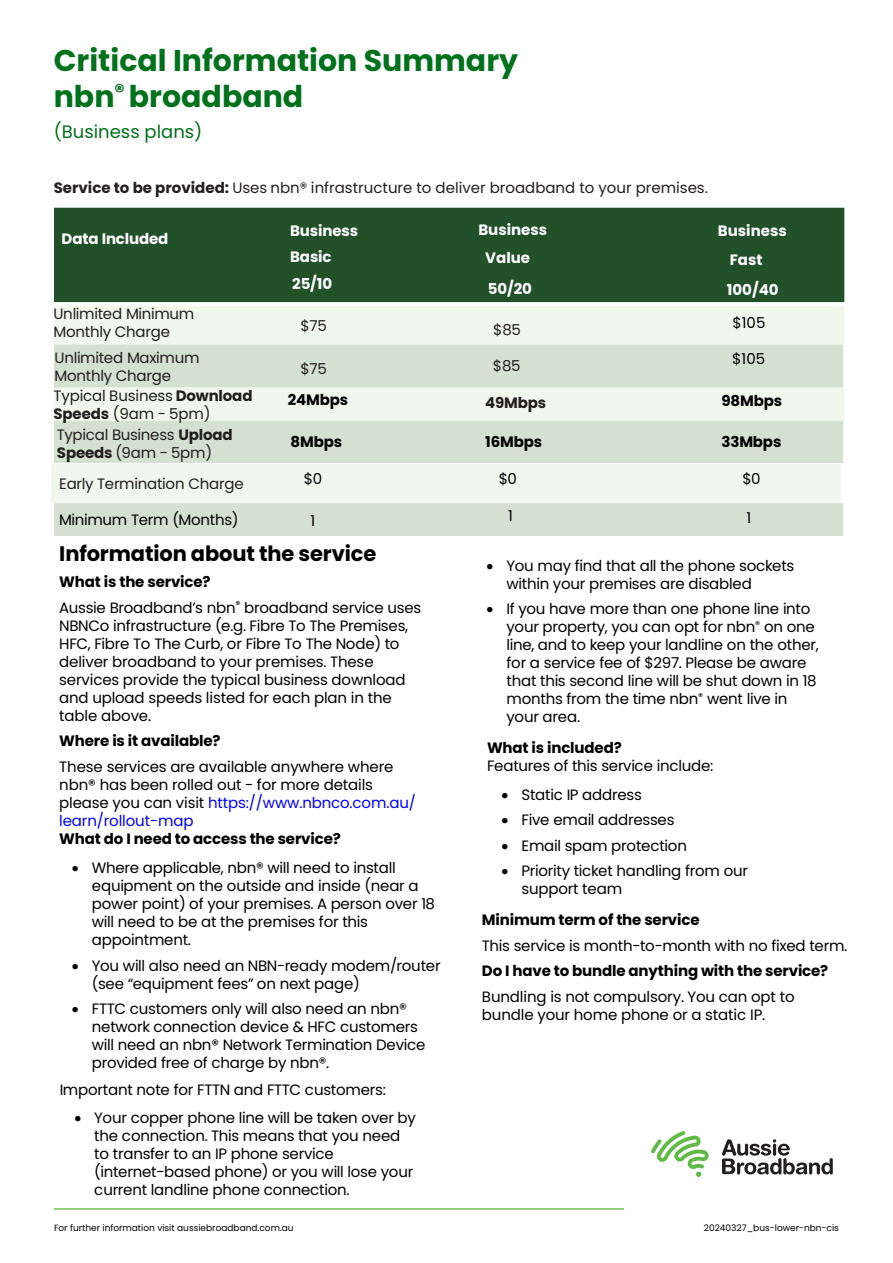
<style>
.page{position:relative;width:893px;height:1263px;background:#fff}
.page>*{position:absolute;margin:0;border:0;box-sizing:border-box;transform-origin:0 0}
.t1{font:700 30px/36px "Poppins";color:#01711b}
.t2{font:700 21px "Poppins";letter-spacing:-.005em;color:#000}
.t3{font:18px "Poppins";color:#01711b}
.t4{font:15px/18px "Poppins";letter-spacing:-.01em;color:#000}
.t5{font:15px/18px "Poppins";letter-spacing:-.015em;color:#221e1f}
.t6{font:700 15px "Poppins";letter-spacing:-.01em;color:#000}
.t7{font:15px "Poppins";color:#231f20}
.t8{font:700 15px/29.2px "Poppins";letter-spacing:-.01em;color:#fff}
.t9{font:700 15px "Poppins";letter-spacing:-.005em;color:#fff}
.t10{font:700 15px "Poppins";color:#231f20}
.t11{font:9px "Poppins";color:#000}
.s1{font-weight:700}
.s2{font-style:inherit}
.s3{color:#00f}
</style>
<div class="page">
<svg style="left:722px;top:1139px;width:111px;height:35px"></svg>
<svg style="left:651px;top:1131px;width:58px;height:46px"></svg>
<hr style="left:54px;top:1208px;width:570px;height:2px;background:#73c156">
<div style="left:54px;top:208px;width:790px;height:94px;background:#215029"></div>
<svg style="left:51px;top:306px;width:793px;height:230px;background:#e3ebde"></svg>
<h1 class="t1" style="left:54px;top:43px;width:466px">Critical Information Summary nbn<sup>®</sup> broadband</h1>
<p class="t3" style="left:54px;top:121px;width:150px">(Business plans)</p>
<p class="t7" style="left:54px;top:179px;width:656px"><span class="s1">Service to be provided:</span> Uses nbn® infrastructure to deliver broadband to your premises.</p>
<p class="t8" style="left:62px;top:224px;width:108px">Data Included</p>
<p class="t5" style="left:54px;top:305px;width:142px">Unlimited Minimum<br>Monthly Charge</p>
<p class="t5" style="left:55px;top:348px;width:146px">Unlimited Maximum<br>Monthly Charge</p>
<p class="t5" style="left:53px;top:387px;width:201px">Typical Business <span class="s1">Download<br>Speeds</span> (9am - 5pm)</p>
<p class="t5" style="left:57px;top:426px;width:177px">Typical Business <span class="s1">Upload<br>Speeds</span> (9am - 5pm)</p>
<p class="t5" style="left:59px;top:474px;width:186px">Early Termination Charge</p>
<p class="t4" style="left:59px;top:511px;width:181px">Minimum Term (Months)</p>
<p class="t8" style="left:478px;top:215px;width:70px">Business</p>
<p class="t9" style="left:485px;top:249px;width:46px">Value</p>
<p class="t8" style="left:290px;top:216px;width:69px">Business</p>
<p class="t9" style="left:290px;top:248px;width:43px">Basic</p>
<p class="t8" style="left:292px;top:269px;width:41px">25/10</p>
<p class="t8" style="left:488px;top:274px;width:46px">50/20</p>
<p class="t7" style="left:300px;top:317px;width:28px">$75</p>
<p class="t7" style="left:493px;top:321px;width:29px">$85</p>
<p class="t7" style="left:300px;top:360px;width:28px">$75</p>
<p class="t7" style="left:493px;top:357px;width:29px">$85</p>
<p class="t6" style="left:288px;top:391px;width:62px">24Mbps</p>
<p class="t6" style="left:291px;top:433px;width:53px">8Mbps</p>
<p class="t4" style="left:304px;top:470px;width:20px">$0</p>
<p class="t10" style="left:485px;top:394px;width:63px">4<span class="s2">9</span>Mbps</p>
<p class="t6" style="left:485px;top:433px;width:58px">16Mbps</p>
<p class="t4" style="left:499px;top:470px;width:20px">$0</p>
<p class="t4" style="left:311px;top:512px;width:6px">1</p>
<p class="t4" style="left:508px;top:506px;width:6px">1</p>
<p class="t8" style="left:727px;top:216px;width:61px;text-indent:-9px">Business<br>Fast<br>100/40</p>
<p class="t4" style="left:732px;top:313px;width:34px">$105</p>
<p class="t4" style="left:732px;top:350px;width:34px">$105</p>
<p class="t6" style="left:721px;top:392px;width:62px">98Mbps</p>
<p class="t6" style="left:721px;top:433px;width:61px">33Mbps</p>
<p class="t4" style="left:742px;top:470px;width:20px">$0</p>
<p class="t4" style="left:746px;top:508px;width:6px">1</p>
<h2 class="t2" style="left:59px;top:541px;width:318px">Information about the service</h2>
<p class="t4" style="left:59px;top:569px;width:364px;line-height:25.5px"><span class="s1">What is the service?<br></span>Aussie Broadband’s nbn<sup>®</sup> broadband service uses</p>
<p class="t4" style="left:59px;top:616px;width:350px">NBNCo infrastructure (e.g. Fibre To The Premises, HFC, Fibre To The Curb, or Fibre To The Node) to deliver broadband to your premises. These services provide the typical business download and upload speeds listed for each plan in the table above.</p>
<p class="t6" style="left:59px;top:732px;width:163px">Where is it available?</p>
<p class="t4" style="left:59px;top:757px;width:358px">These services are available anywhere where nbn® has been rolled out - for more details please you can visit <span class="s3">https://www.nbnco.com.au/ learn/rollout-map</span></p>
<p class="t6" style="left:59px;top:830px;width:283px">What do I need to access the service?</p>
<p class="t4" style="left:92px;top:859px;width:345px;text-indent:-20px">• Where applicable, nbn® will need to install equipment on the outside and inside (near a power point) of your premises. A person over 18 will need to be at the premises for this appointment.</p>
<p class="t4" style="left:92px;top:956px;width:350px;text-indent:-20px">• You will also need an NBN-ready modem/router (see “equipment fees” on next page)</p>
<p class="t4" style="left:92px;top:1000px;width:335px;text-indent:-20px">• FTTC customers only will also need an nbn® network connection device &amp; HFC customers will need an nbn® Network Termination Device provided free of charge by nbn®.</p>
<p class="t4" style="left:60px;top:1080px;width:328px">Important note for FTTN and FTTC customers:</p>
<p class="t4" style="left:94px;top:1108px;width:323px;text-indent:-20px">• Your copper phone line will be taken over by the connection. This means that you need to transfer to an IP phone service (internet-based phone) or you will lose your current landline phone connection.</p>
<p class="t4" style="left:506px;top:557px;width:289px;text-indent:-20px">• You may find that all the phone sockets within your premises are disabled</p>
<p class="t4" style="left:506px;top:600px;width:314px;text-indent:-20px">• If you have more than one phone line into your property, you can opt for nbn<sup>®</sup> on one line, and to keep your landline on the other, for a service fee of $297. Please be aware that this second line will be shut down in 18 months from the time nbn<sup>®</sup> went live in your area.</p>
<p class="t6" style="left:487px;top:739px;width:136px">What is included?</p>
<p class="t4" style="left:487px;top:756px;width:228px">Features of this service include:</p>
<p class="t4" style="left:502px;top:785px;width:142px">• Static IP address</p>
<p class="t4" style="left:502px;top:811px;width:174px">• Five email addresses</p>
<p class="t4" style="left:502px;top:836px;width:187px">• Email spam protection</p>
<p class="t4" style="left:522px;top:862px;width:228px;text-indent:-20px">• Priority ticket handling from our support team</p>
<p class="t6" style="left:482px;top:911px;width:219px">Minimum term of the service</p>
<p class="t4" style="left:482px;top:937px;width:367px">This service is month-to-month with no fixed term.</p>
<p class="t6" style="left:482px;top:962px;width:348px">Do I have to bundle anything with the service?</p>
<p class="t4" style="left:482px;top:988px;width:314px">Bundling is not compulsory. You can opt to bundle your home phone or a static IP.</p>
<p class="t11" style="left:54px;top:1222px;width:241px">For further information visit aussiebroadband.com.au</p>
<p class="t11" style="left:704px;top:1222px;width:136px">20240327_bus-lower-nbn-cis</p>
</div>
